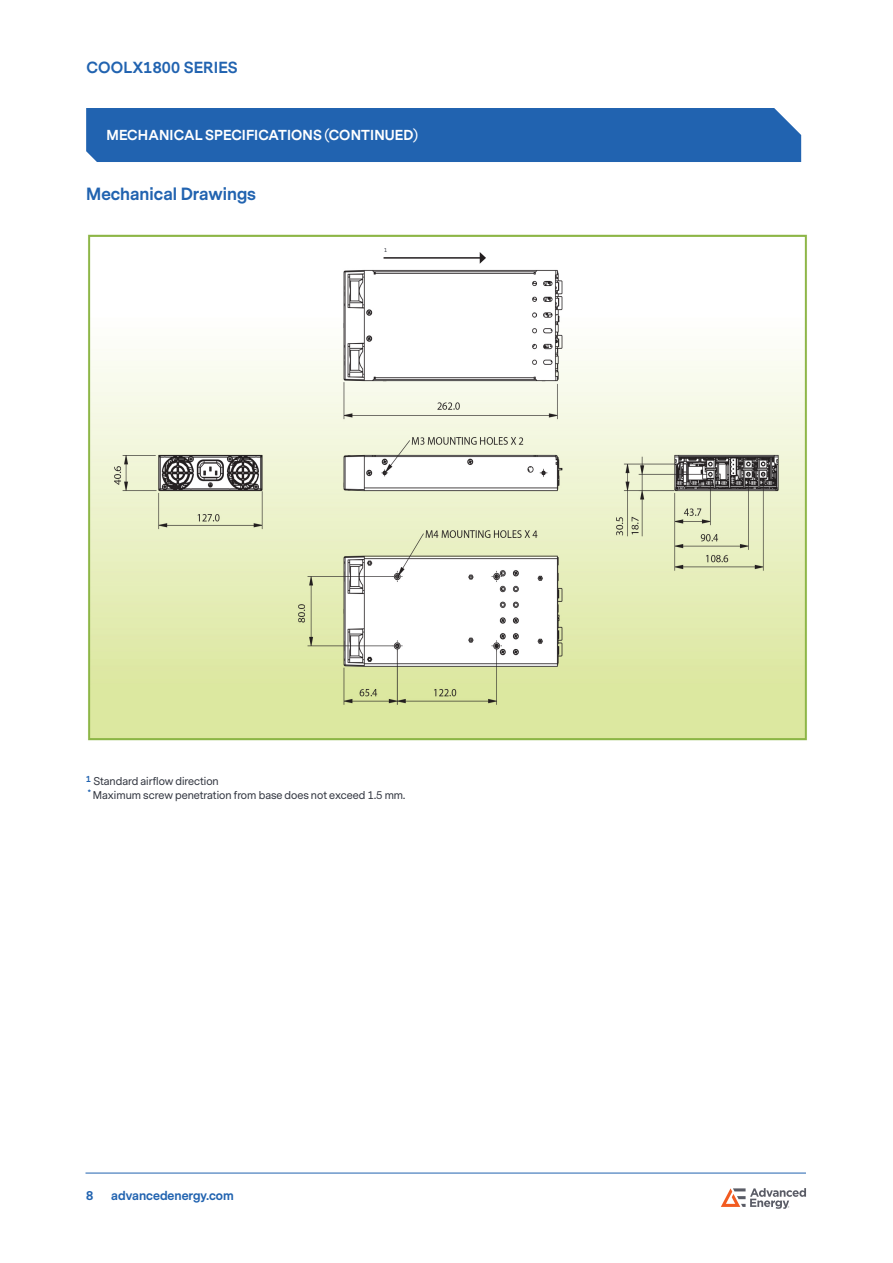
<style>
.page{position:relative;width:893px;height:1263px;background:#fff}
.page>*{position:absolute;margin:0;border:0;box-sizing:border-box;transform-origin:0 0}
.AE__Colored_Subhead{font:700 16.5px "Messina Sans";color:#2163b0}
.t1{font:700 15px "Messina Sans";letter-spacing:.01em;color:#2163b0}
.Heading_1{font:700 13.5px "Messina Sans";letter-spacing:.01em;color:#fff}
.t2{font:700 12px "Messina Sans";color:#2163b0}
.AE___Table_text__Dk{font:10.5px "Messina Sans";color:#323640}
.AE___Table_text__Dk-2{font:700 8.25px "Messina Sans";color:#2163b0}
.AE___Table_text__Dk-3{font:5.25px "Messina Sans";color:#323640}
</style>
<div class="page">
<hr style="left:86px;top:1172px;width:720px;height:1px;background:#2163b0">
<svg style="left:721px;top:1188px;width:85px;height:21px"></svg>
<div style="left:86px;top:108px;width:715px;height:54px;background:#2163b0"></div>
<img style="left:88px;top:234px;width:719px;height:507px">
<hr style="left:384px;top:257px;width:96px;height:2px;background:#231f20">
<svg style="left:480px;top:252px;width:6px;height:12px"></svg>
<h2 class="t1" style="left:86px;top:57px;width:153px">COOLX1800 SERIES</h2>
<p class="Heading_1" style="left:106px;top:125px;width:313px">MECHANICAL SPECIFICATIONS (CONTINUED)</p>
<p class="AE__Colored_Subhead" style="left:86px;top:182px;width:171px">Mechanical Drawings</p>
<p class="AE___Table_text__Dk-3" style="left:384px;top:247px;width:5px">1</p>
<p class="AE___Table_text__Dk-2" style="left:86px;top:773px;width:6px">1</p>
<p class="AE___Table_text__Dk" style="left:93px;top:774px;width:127px">Standard airflow direction</p>
<p class="AE___Table_text__Dk" style="left:88px;top:788px;width:319px"><sup>*</sup> Maximum screw penetration from base does not exceed 1.5 mm.</p>
<p class="t2" style="left:86px;top:1187px;width:9px">8</p>
<p class="t2" style="left:111px;top:1187px;width:124px">advancedenergy.com</p>
</div>
